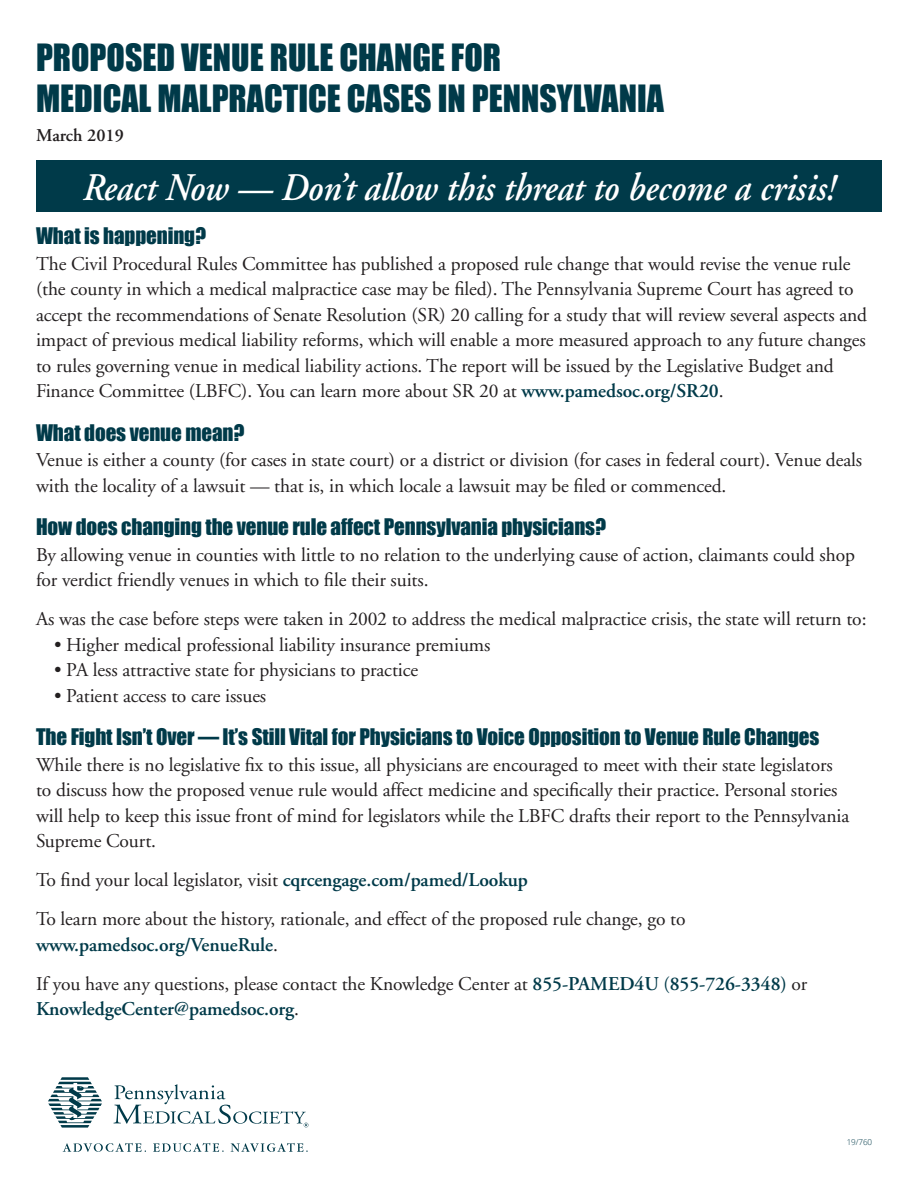
<style>
.page{position:relative;width:918px;height:1188px;background:#fff}
.page>*{position:absolute;margin:0;border:0;box-sizing:border-box;transform-origin:0 0}
.t1{font:italic 600 39px "Adobe Garamond";color:#fff;scale:.9 1}
.t2{font:34.5px/41.4px "Impact";color:#003a49}
.t3{font:21px "Impact";letter-spacing:-.005em;color:#003a49}
.t4{font:19.5px/25.5px "Adobe Garamond";letter-spacing:-.005em;color:#231f20}
.t5{font:600 18px "Adobe Garamond";color:#231f20}
.t6{font:300 8.1px "Open Sans";color:#003a49}
.s1{font-weight:600;color:#003a49}
.s2{color:#003a49}
</style>
<div class="page">
<svg style="left:48px;top:1077px;width:54px;height:51px"></svg>
<svg style="left:113px;top:1084px;width:196px;height:43px"></svg>
<svg style="left:63px;top:1143px;width:83px;height:9px"></svg>
<svg style="left:153px;top:1143px;width:71px;height:9px"></svg>
<svg style="left:231px;top:1143px;width:77px;height:9px"></svg>
<div style="left:36px;top:160px;width:846px;height:51px;background:#003a49"></div>
<p class="t2" style="left:36px;top:36px;width:629px">PROPOSED VENUE RULE CHANGE FOR<br>MEDICAL MALPRACTICE CASES IN PENNSYLVANIA</p>
<p class="t5" style="left:36px;top:125px;width:89px">March 2019</p>
<p class="t1" style="left:83px;top:166px;width:838px">React Now — Don’t allow this threat to become a crisis!</p>
<p class="t3" style="left:36px;top:220px;width:172px">What is happening?</p>
<p class="t4" style="left:36px;top:251px;width:833px">The Civil Procedural Rules Committee has published a proposed rule change that would revise the venue rule (the county in which a medical malpractice case may be filed). The Pennsylvania Supreme Court has agreed to accept the recommendations of Senate Resolution (SR) 20 calling for a study that will review several aspects and impact of previous medical liability reforms, which will enable a more measured approach to any future changes to rules governing venue in medical liability actions. The report will be issued by the Legislative Budget and Finance Committee (LBFC). You can learn more about SR 20 at <span class="s1">www.pamedsoc.org/SR20</span>.</p>
<p class="t3" style="left:36px;top:416px;width:210px">What does venue mean?</p>
<p class="t4" style="left:36px;top:448px;width:828px">Venue is either a county (for cases in state court) or a district or division (for cases in federal court). Venue deals with the locality of a lawsuit — that is, in which locale a lawsuit may be filed or commenced.</p>
<p class="t3" style="left:36px;top:511px;width:572px">How does changing the venue rule affect Pennsylvania physicians?</p>
<p class="t4" style="left:36px;top:542px;width:820px">By allowing venue in counties with little to no relation to the underlying cause of action, claimants could shop for verdict friendly venues in which to file their suits.</p>
<p class="t4" style="left:36px;top:607px;width:832px">As was the case before steps were taken in 2002 to address the medical malpractice crisis, the state will return to:</p>
<p class="t4" style="left:54px;top:632px;width:438px">• Higher medical professional liability insurance premiums</p>
<p class="t4" style="left:54px;top:658px;width:366px">• PA less attractive state for physicians to practice</p>
<p class="t4" style="left:54px;top:683px;width:214px">• Patient access to care issues</p>
<p class="t3" style="left:36px;top:721px;width:785px">The Fight Isn’t Over — It’s Still Vital for Physicians to Voice Opposition to Venue Rule Changes</p>
<p class="t4" style="left:36px;top:752px;width:815px">While there is no legislative fix to this issue, all physicians are encouraged to meet with their state legislators to discuss how the proposed venue rule would affect medicine and specifically their practice. Personal stories will help to keep this issue front of mind for legislators while the LBFC drafts their report to the Pennsylvania Supreme Court.</p>
<p class="t4" style="left:36px;top:868px;width:493px">To find your local legislator, visit <span class="s1">cqrcengage.com/pamed/Lookup</span></p>
<p class="t4" style="left:36px;top:907px;width:651px">To learn more about the history, rationale, and effect of the proposed rule change, go to <span class="s1">www.pamedsoc.org/VenueRule</span>.</p>
<p class="t4" style="left:36px;top:971px;width:773px">If you have any questions, please contact the Knowledge Center at <span class="s1">855-PAMED4U</span> <span class="s2">(</span><span class="s1">855-726-3348)</span> or<br><span class="s1">KnowledgeCenter@pamedsoc.org</span>.</p>
<p class="t6" style="left:847px;top:1137px;width:27px">19/760</p>
</div>
